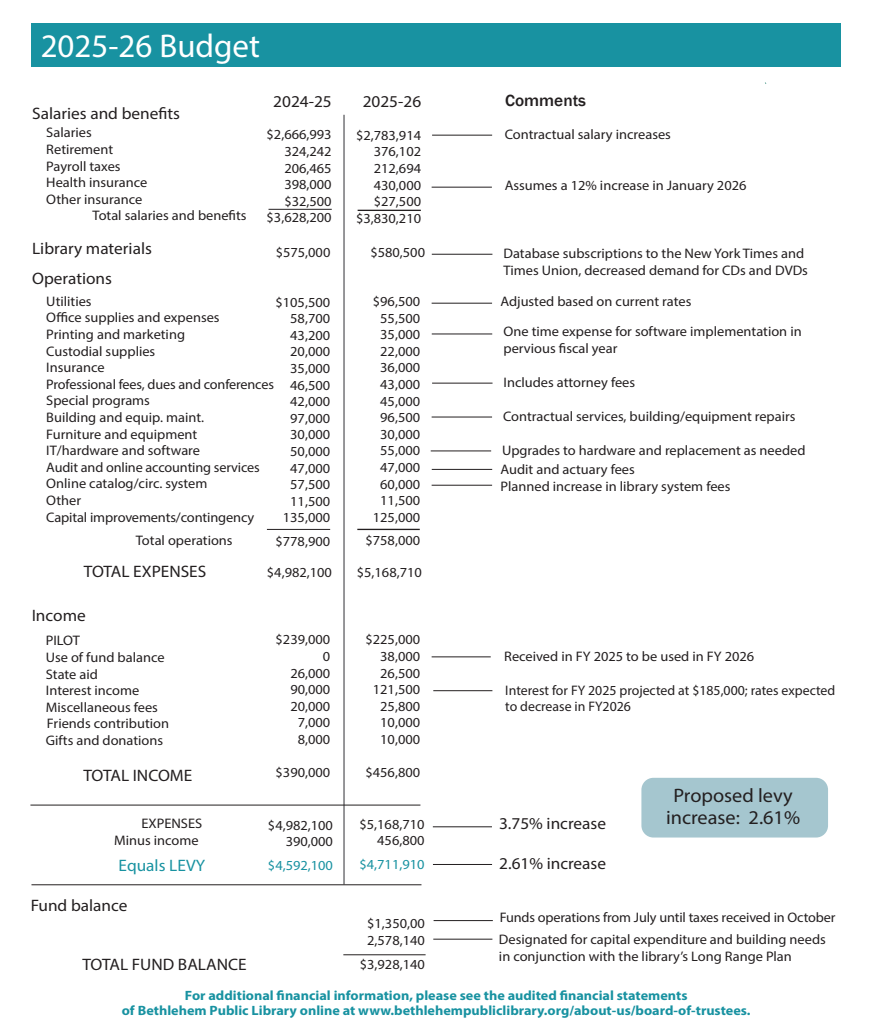
<style>
.page{position:relative;width:879px;height:1033px;background:#fff}
.page>*{position:absolute;margin:0;border:0;box-sizing:border-box;transform-origin:0 0}
.t1{font:33px "Myriad Pro";color:#fff}
.t2{font:19.5px/22.5px "Myriad Pro";color:#231f20;text-align:center;scale:1.04 1}
.t3{font:16.65px "Myriad Pro";color:#231f20;scale:1.04 1}
.t4{font:16.65px "Myriad Pro";color:#1892a1;scale:1.04 1}
.t5{font:500 16.65px "Franklin Gothic";color:#231f20;scale:1.04 1}
.t6{font:13.8px/16.6px "Myriad Pro";color:#231f20;text-align:right;scale:1.04 1}
.t7{font:13.8px/16.6px "Myriad Pro";color:#231f20}
.t8{font:13.8px "Myriad Pro";color:#1892a1;scale:1.04 1}
.t9{font:700 13.5px/15px "Myriad Pro";color:#1892a1;text-align:center;scale:1.05 1}
.s1{font-family:"Franklin Gothic"}
</style>
<div class="page">
<div style="left:31px;top:23px;width:809px;height:44px;background:#1892a1"></div>
<hr style="left:343px;top:115px;width:2px;height:769px;background:#636366">
<hr style="left:433px;top:864px;width:59px;height:1px;background:#231f20">
<hr style="left:30px;top:805px;width:390px;height:1px;background:#231f20">
<hr style="left:432px;top:469px;width:60px;height:1px;background:#231f20">
<div style="left:641px;top:778px;width:187px;height:59px;background:#a5c6cf;border-radius:12px"></div>
<hr style="left:357px;top:529px;width:63px;height:1px;background:#231f20">
<hr style="left:432px;top:254px;width:60px;height:1px;background:#231f20">
<hr style="left:432px;top:383px;width:60px;height:1px;background:#231f20">
<hr style="left:267px;top:529px;width:63px;height:1px;background:#231f20">
<hr style="left:432px;top:303px;width:60px;height:1px;background:#231f20">
<hr style="left:432px;top:135px;width:60px;height:1px;background:#231f20">
<hr style="left:358px;top:210px;width:63px;height:1px;background:#231f20">
<hr style="left:268px;top:209px;width:64px;height:1px;background:#231f20">
<hr style="left:31px;top:884px;width:390px;height:1px;background:#231f20">
<hr style="left:433px;top:939px;width:59px;height:1px;background:#231f20">
<hr style="left:433px;top:920px;width:60px;height:1px;background:#231f20">
<hr style="left:343px;top:954px;width:82px;height:1px;background:#231f20">
<hr style="left:432px;top:187px;width:60px;height:1px;background:#231f20">
<hr style="left:432px;top:334px;width:60px;height:1px;background:#231f20">
<hr style="left:433px;top:826px;width:59px;height:1px;background:#231f20">
<hr style="left:432px;top:485px;width:60px;height:1px;background:#231f20">
<hr style="left:432px;top:656px;width:59px;height:1px;background:#231f20">
<hr style="left:433px;top:690px;width:59px;height:1px;background:#231f20">
<hr style="left:432px;top:417px;width:60px;height:1px;background:#231f20">
<hr style="left:431px;top:451px;width:60px;height:1px;background:#231f20">
<h1 class="t1" style="left:41px;top:25px;width:221px">2025-26 Budget</h1>
<p class="t3" style="left:32px;top:103px;width:144px">Salaries and benefits</p>
<p class="t6" style="left:46px;top:124px;width:45px">Salaries</p>
<p class="t6" style="left:46px;top:141px;width:66px">Retirement</p>
<p class="t6" style="left:46px;top:157px;width:73px">Payroll taxes</p>
<p class="t6" style="left:46px;top:174px;width:99px">Health insurance</p>
<p class="t6" style="left:46px;top:191px;width:94px">Other insurance</p>
<p class="t6" style="left:93px;top:207px;width:150px">Total salaries and benefits</p>
<p class="t3" style="left:273px;top:91px;width:58px">2024-25</p>
<p class="t3" style="left:363px;top:91px;width:58px">2025-26</p>
<p class="t5" style="left:505px;top:91px;width:79px">Comments</p>
<p class="t6" style="left:267px;top:126px;width:64px">$2,666,993<br>324,242<br>206,465<br>398,000 $32,500 $3,628,200</p>
<p class="t6" style="left:505px;top:126px;width:161px">Contractual salary increases</p>
<p class="t6" style="left:356px;top:127px;width:64px">$2,783,914<br>376,102<br>212,694<br>430,000 $27,500 $3,830,210</p>
<p class="t6" style="left:505px;top:176px;width:234px">Assumes a 12% increase in January 2026</p>
<p class="t3" style="left:32px;top:238px;width:117px">Library materials</p>
<p class="t6" style="left:276px;top:244px;width:54px">$575,000</p>
<p class="t6" style="left:370px;top:243px;width:54px">$580,500</p>
<p class="t6" style="left:503px;top:245px;width:294px;text-align:left">Database subscriptions to the New York Times and<br>Times Union, decreased demand for CDs and DVDs</p>
<p class="t3" style="left:32px;top:269px;width:78px">Operations</p>
<p class="t6" style="left:46px;top:293px;width:220px;text-align:left">Utilities<br>Office supplies and expenses<br>Printing and marketing<br>Custodial supplies<br>Insurance<br>Professional fees, dues and conferences<br>Special programs<br>Building and equip. maint.<br>Furniture and equipment<br>IT/hardware and software<br>Audit and online accounting services<br>Online catalog/circ. system<br>Other<br>Capital improvements/contingency</p>
<p class="t6" style="left:136px;top:532px;width:95px">Total operations</p>
<p class="t6" style="left:373px;top:293px;width:47px;text-align:center">$96,500<br>55,500<br>35,000<br>22,000<br>36,000<br>43,000<br>45,000<br>96,500<br>30,000<br>55,000<br>47,000<br>60,000<br>11,500<br>125,000</p>
<p class="t6" style="left:365px;top:532px;width:54px">$758,000</p>
<p class="t6" style="left:500px;top:293px;width:185px">Adjusted based on current rates</p>
<p class="t6" style="left:275px;top:293px;width:54px">$105,500<br>58,700<br>43,200<br>20,000<br>35,000<br>46,500<br>42,000<br>97,000<br>30,000<br>50,000<br>47,000<br>57,500<br>11,500<br>135,000</p>
<p class="t6" style="left:275px;top:533px;width:54px">$778,900</p>
<p class="t6" style="left:267px;top:563px;width:64px">$4,982,100</p>
<p class="t6" style="left:503px;top:323px;width:288px;text-align:left">One time expense for software implementation in pervious fiscal year</p>
<p class="t6" style="left:503px;top:374px;width:128px">Includes attorney fees</p>
<p class="t6" style="left:503px;top:407px;width:283px">Contractual services, building/equipment repairs</p>
<p class="t6" style="left:502px;top:441px;width:293px">Upgrades to hardware and replacement as needed</p>
<p class="t6" style="left:500px;top:461px;width:131px">Audit and actuary fees</p>
<p class="t6" style="left:500px;top:477px;width:223px">Planned increase in library system fees</p>
<p class="t3" style="left:84px;top:561px;width:119px">TOTAL EXPENSES</p>
<p class="t6" style="left:357px;top:564px;width:64px">$5,168,710</p>
<p class="t3" style="left:32px;top:605px;width:54px"><span class="s1">I</span>ncome</p>
<p class="t6" style="left:46px;top:632px;width:120px;text-align:left">PILOT<br>Use of fund balance<br>State aid<br>Interest income<br>Miscellaneous fees<br>Friends contribution<br>Gifts and donations</p>
<p class="t3" style="left:84px;top:766px;width:106px">TOTAL INCOME</p>
<p class="t6" style="left:276px;top:631px;width:54px">$239,000<br>0<br>26,000<br>90,000<br>20,000<br>7,000<br>8,000</p>
<p class="t6" style="left:276px;top:764px;width:54px">$390,000</p>
<p class="t6" style="left:365px;top:631px;width:54px">$225,000<br>38,000<br>26,500<br>121,500<br>25,800<br>10,000<br>10,000</p>
<p class="t6" style="left:365px;top:764px;width:54px">$456,800</p>
<p class="t6" style="left:114px;top:815px;width:86px">EXPENSES<br>Minus income</p>
<p class="t6" style="left:359px;top:816px;width:64px">$5,168,710<br>456,800</p>
<p class="t8" style="left:359px;top:856px;width:64px">$4,711,910</p>
<p class="t6" style="left:268px;top:816px;width:64px">$4,982,100<br>390,000</p>
<p class="t8" style="left:268px;top:856px;width:64px">$4,592,100</p>
<p class="t4" style="left:119px;top:855px;width:85px">Equals LEVY</p>
<p class="t3" style="left:31px;top:895px;width:95px">Fund balance</p>
<p class="t3" style="left:83px;top:954px;width:159px">TOTAL FUND BALANCE</p>
<p class="t6" style="left:367px;top:915px;width:57px;text-align:left">$1,350,00<br>2,578,140</p>
<p class="t6" style="left:360px;top:956px;width:64px">$3,928,140</p>
<p class="t6" style="left:504px;top:648px;width:242px">Received in FY 2025 to be used in FY 2026</p>
<p class="t7" style="left:505px;top:681px;width:331px">Interest for FY 2025 projected at $185,000; rates expected to decrease in FY2026</p>
<p class="t3" style="left:499px;top:813px;width:104px">3.75% increase</p>
<p class="t3" style="left:499px;top:853px;width:104px">2.61% increase</p>
<h2 class="t2" style="left:666px;top:784px;width:130px">Proposed levy increase: 2.61%</h2>
<p class="t7" style="left:500px;top:909px;width:337px">Funds operations from July until taxes received in October</p>
<p class="t6" style="left:499px;top:931px;width:316px;text-align:left">Designated for capital expenditure and building needs in conjunction with the library’s Long Range Plan</p>
<p class="t9" style="left:122px;top:987px;width:600px">For additional financial information, please see the audited financial statements<br>of Bethlehem Public Library online at www.bethlehempubliclibrary.org/about-us/board-of-trustees.</p>
</div>
